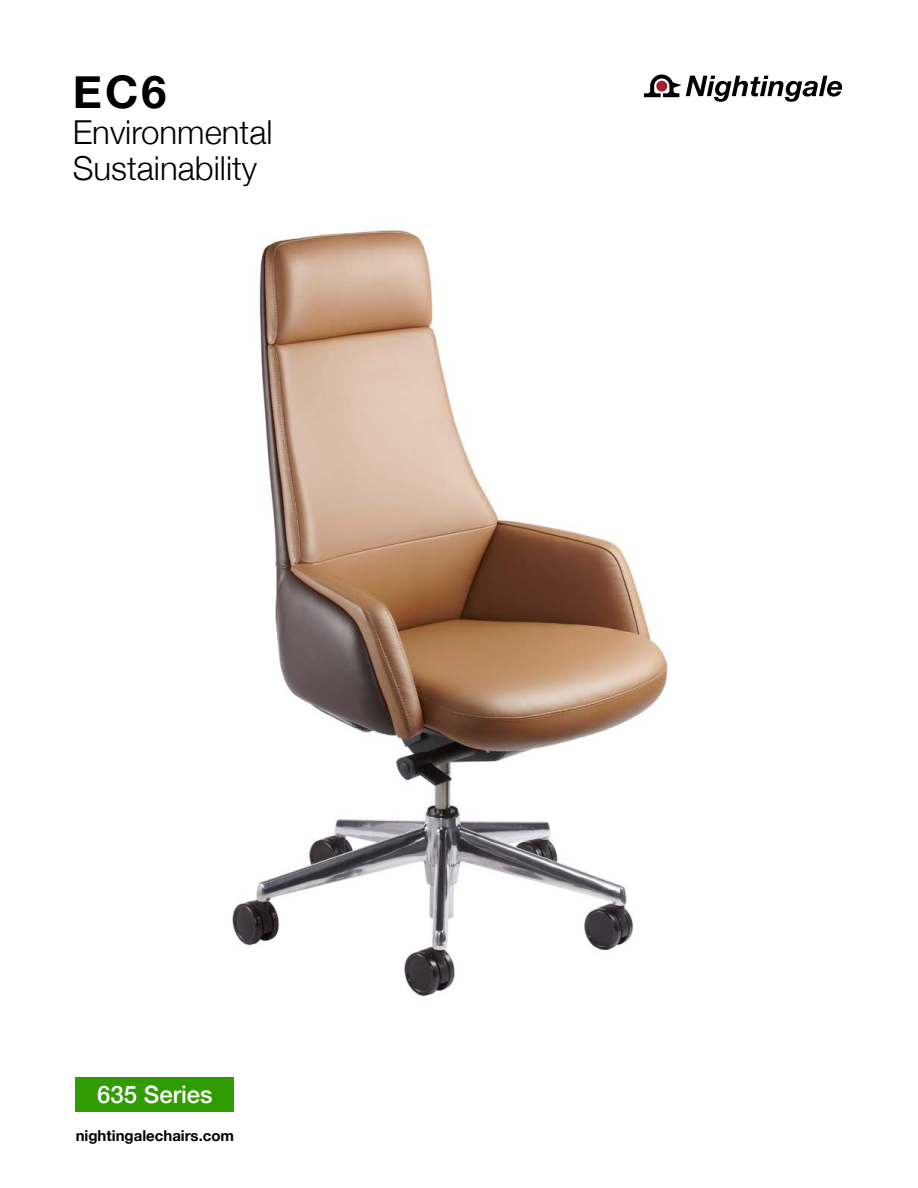
<style>
.page{position:relative;width:918px;height:1188px;background:#fff}
.page>*{position:absolute;margin:0;border:0;box-sizing:border-box;transform-origin:0 0}
.t1{font:700 45px "Helvetica Neue";color:#000}
.t2{font:300 33px/36px "Helvetica Neue";color:#000}
.t3{font:500 24px "Helvetica Neue";color:#fff}
.t4{font:700 15px "Helvetica Neue";color:#000}
</style>
<div class="page">
<img style="left:232px;top:230px;width:438px;height:767px">
<svg style="left:644px;top:74px;width:198px;height:28px"></svg>
<div style="left:76px;top:1077px;width:158px;height:35px;background:#319b02"></div>
<h1 class="t1" style="left:73px;top:56px;width:95px">EC6</h1>
<p class="t2" style="left:73px;top:112px;width:201px">Environmental<br>Sustainability</p>
<p class="t3" style="left:97px;top:1075px;width:117px">635 Series</p>
<p class="t4" style="left:76px;top:1124px;width:160px">nightingalechairs.com</p>
</div>
